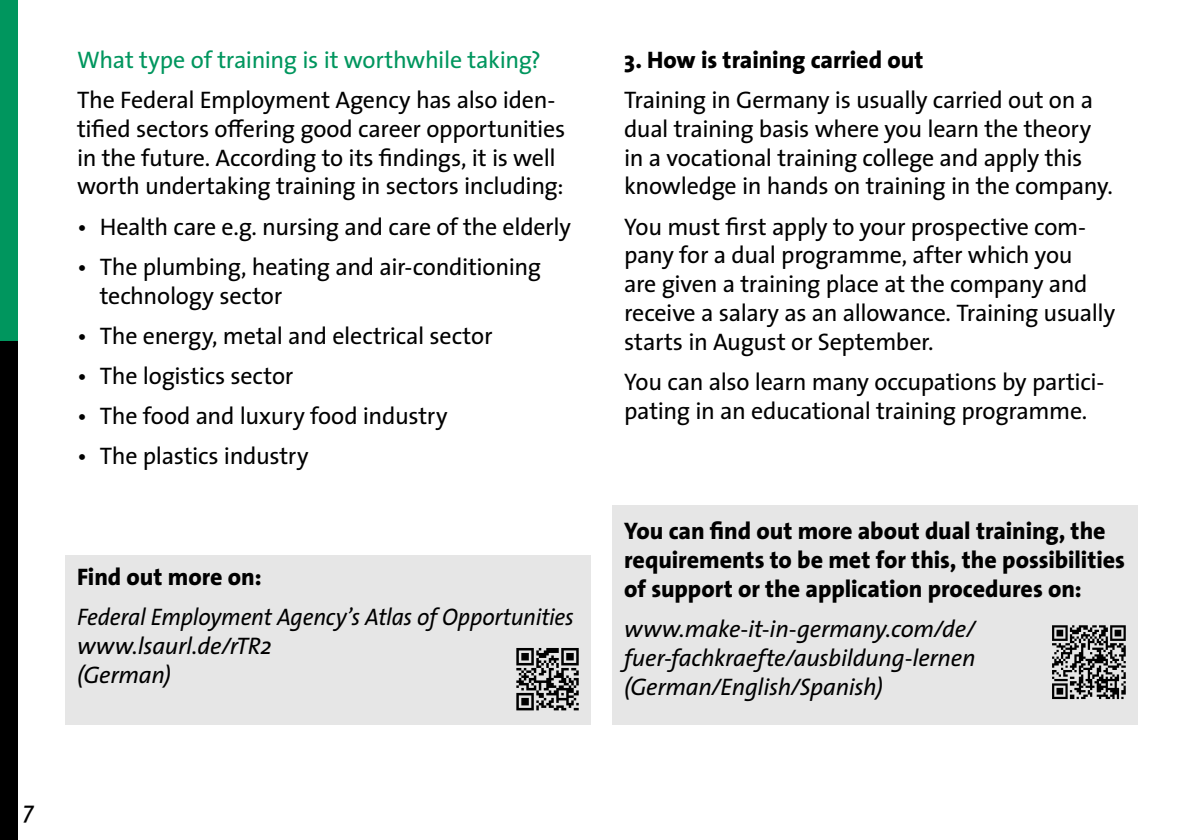
<style>
.page{position:relative;width:1191px;height:840px;background:#fff}
.page>*{position:absolute;margin:0;border:0;box-sizing:border-box;transform-origin:0 0}
.t1{font:24px/28.8px "The Sans";letter-spacing:-.015em;color:#000}
.Hyperlinks{font:800 24px/28.8px "The Sans";letter-spacing:-.005em;color:#000}
.Hyperlinks-2{font:italic 24px/28.8px "The Sans";letter-spacing:-.01em;color:#000;text-align:justify}
.Hyperlinks-3{font:italic 24px/28.8px "The Sans";letter-spacing:-.01em;color:#000;scale:.95 1}
.Hyperlinks-4{font:24px "The Sans";letter-spacing:-.02em;color:#00965e}
</style>
<div class="page">
<div style="left:65px;top:554px;width:525px;height:170px;background:#e6e6e6"></div>
<div style="left:612px;top:505px;width:525px;height:219px;background:#e6e6e6"></div>
<div style="left:0;top:0;width:17px;height:342px;background:#00965e"></div>
<div style="left:0;top:341px;width:17px;height:498px;background:#000"></div>
<svg style="left:516px;top:648px;width:63px;height:62px"></svg>
<svg style="left:1052px;top:625px;width:73px;height:73px"></svg>
<p class="Hyperlinks-4" style="left:77px;top:40px;width:465px">What type of training is it worthwhile taking?</p>
<p class="t1" style="left:77px;top:85px;width:490px">The Federal Employment Agency has also iden&shy;tified sectors offering good career opportunities in the future. According to its findings, it is well worth undertaking training in sectors including:</p>
<p class="t1" style="left:77px;top:211px;width:495px">• Health care e.g. nursing and care of the elderly</p>
<p class="t1" style="left:100px;top:251px;width:443px;text-indent:-23px">• The plumbing, heating and air-conditioning technology sector</p>
<p class="t1" style="left:77px;top:320px;width:417px">• The energy, metal and electrical sector</p>
<p class="t1" style="left:77px;top:360px;width:218px">• The logistics sector</p>
<p class="t1" style="left:77px;top:400px;width:372px">• The food and luxury food industry</p>
<p class="t1" style="left:77px;top:441px;width:233px">• The plastics industry</p>
<h3 class="Hyperlinks" style="left:77px;top:561px;width:186px">Find out more on:</h3>
<p class="Hyperlinks-3" style="left:77px;top:601px;width:524px">Federal Employment Agency’s Atlas of Opportunities www.lsaurl.de/rTR2<br>(German)</p>
<p class="Hyperlinks-2" style="left:23px;top:793px;width:12px">7</p>
<p class="Hyperlinks" style="left:624px;top:45px;width:301px">3. How is training carried out</p>
<p class="t1" style="left:624px;top:85px;width:490px">Training in Germany is usually carried out on a dual training basis where you learn the theory in a vocational training college and apply this knowledge in hands on training in the company.</p>
<p class="t1" style="left:624px;top:211px;width:492px">You must first apply to your prospective com&shy;pany for a dual programme, after which you<br>are given a training place at the company and receive a salary as an allowance. Training usually starts in August or September.</p>
<p class="t1" style="left:624px;top:366px;width:482px">You can also learn many occupations by partici&shy;pating in an educational training programme.</p>
<h3 class="Hyperlinks" style="left:624px;top:516px;width:502px">You can find out more about dual training, the requirements to be met for this, the possibilities of support or the application procedures on:</h3>
<p class="Hyperlinks-2" style="left:624px;top:613px;width:353px">www.make-it-in-germany.com/de/ fuer-fachkraefte/ausbildung-lernen (German/English/Spanish)</p>
</div>
